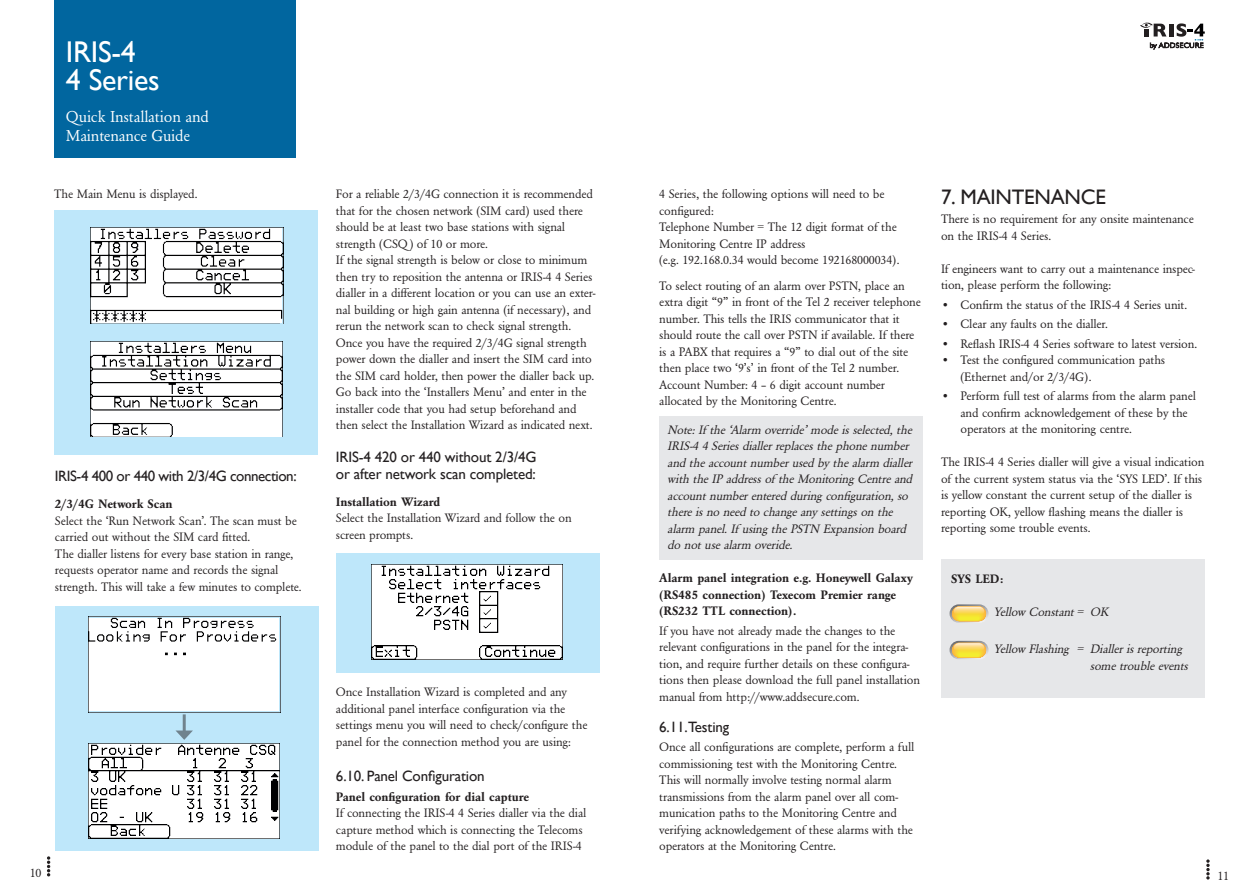
<style>
.page{position:relative;width:1259px;height:893px;background:#fff}
.page>*{position:absolute;margin:0;border:0;box-sizing:border-box;transform-origin:0 0}
.t1{font:30px/28.5px "Gill Sans";letter-spacing:-.01em;color:#fff}
.t2{font:21px "Gill Sans";letter-spacing:-.01em;color:#231f20}
.t3{font:16.5px/19.5px "Garamond URW";letter-spacing:-.01em;color:#fff}
.t4{font:15px/16.5px "Gill Sans";letter-spacing:-.01em;color:#231f20}
.t5{font:15px "Gill Sans";letter-spacing:-.03em;color:#231f20}
.t6{font:12.75px/16.5px "Garamond URW";letter-spacing:-.01em;color:#231f20}
.t7{font:italic 12.75px/16.5px "Garamond URW";letter-spacing:-.01em;color:#231f20}
.t8{font:700 12.75px/16.5px "Garamond URW";letter-spacing:-.01em;color:#231f20}
</style>
<div class="page">
<div style="left:54px;top:0;width:242px;height:157px;background:#01669f"></div>
<svg style="left:1206px;top:859px;width:3px;height:20px"></svg>
<svg style="left:47px;top:856px;width:3px;height:20px"></svg>
<svg style="left:1140px;top:23px;width:64px;height:26px"></svg>
<div style="left:54px;top:211px;width:264px;height:244px;background:#bee7fa"></div>
<div style="left:55px;top:606px;width:264px;height:244px;background:#bee7fa"></div>
<div style="left:336px;top:554px;width:264px;height:119px;background:#bee7fa"></div>
<div style="left:659px;top:416px;width:264px;height:144px;background:#e6e7e9"></div>
<img style="left:90px;top:228px;width:194px;height:96px">
<img style="left:90px;top:342px;width:192px;height:94px">
<img style="left:88px;top:617px;width:192px;height:96px">
<img style="left:89px;top:744px;width:190px;height:94px">
<hr style="left:183px;top:714px;width:3px;height:19px;background:#231f20">
<svg style="left:175px;top:730px;width:18px;height:10px"></svg>
<img style="left:372px;top:565px;width:190px;height:95px">
<div style="left:941px;top:559px;width:263px;height:138px;background:#e6e7e9"></div>
<svg style="left:949px;top:604px;width:39px;height:19px"></svg>
<div style="left:952px;top:606px;width:34px;height:15px;background:#fbb13f;border-radius:7px"></div>
<div style="left:952px;top:607px;width:34px;height:14px;background:#fbb33f;border-radius:7px"></div>
<div style="left:952px;top:607px;width:33px;height:14px;background:#fbb73f;border-radius:7px"></div>
<div style="left:952px;top:608px;width:33px;height:13px;background:#e8af4f;border-radius:7px"></div>
<div style="left:953px;top:608px;width:32px;height:13px;background:#fbbb3e;border-radius:6px"></div>
<div style="left:953px;top:609px;width:31px;height:12px;background:#fbc03d;border-radius:6px"></div>
<div style="left:954px;top:610px;width:30px;height:11px;background:#fbc43c;border-radius:6px"></div>
<div style="left:954px;top:611px;width:29px;height:10px;background:#fabc3b;border-radius:5px"></div>
<div style="left:955px;top:611px;width:28px;height:10px;background:#f9cc39;border-radius:5px"></div>
<div style="left:955px;top:612px;width:27px;height:9px;background:#f9d039;border-radius:4px"></div>
<div style="left:956px;top:613px;width:26px;height:7px;background:#f8d437;border-radius:4px"></div>
<div style="left:956px;top:614px;width:25px;height:6px;background:#f7d937;border-radius:3px"></div>
<div style="left:957px;top:614px;width:24px;height:6px;background:#f7dd35;border-radius:3px"></div>
<div style="left:957px;top:615px;width:23px;height:5px;background:#f6e234;border-radius:2px"></div>
<hr style="left:958px;top:616px;width:22px;height:4px;background:#f6e632;border-radius:2px">
<hr style="left:958px;top:617px;width:21px;height:3px;background:#f5ec30;border-radius:2px">
<svg style="left:953px;top:607px;width:31px;height:7px"></svg>
<svg style="left:949px;top:641px;width:39px;height:18px"></svg>
<div style="left:952px;top:643px;width:34px;height:15px;background:#fbb23f;border-radius:7px"></div>
<div style="left:952px;top:643px;width:34px;height:14px;background:#fbb33f;border-radius:7px"></div>
<div style="left:952px;top:643px;width:33px;height:14px;background:#f1b34a;border-radius:7px"></div>
<div style="left:952px;top:644px;width:33px;height:13px;background:#fbb83f;border-radius:7px"></div>
<div style="left:953px;top:644px;width:32px;height:13px;background:#fbbc45;border-radius:6px"></div>
<div style="left:953px;top:645px;width:32px;height:12px;background:#fbbb3e;border-radius:6px"></div>
<div style="left:953px;top:646px;width:31px;height:11px;background:#fbc03d;border-radius:6px"></div>
<div style="left:954px;top:646px;width:30px;height:11px;background:#fbc43c;border-radius:6px"></div>
<div style="left:954px;top:647px;width:29px;height:10px;background:#fac83b;border-radius:5px"></div>
<div style="left:955px;top:648px;width:28px;height:9px;background:#f9cc39;border-radius:5px"></div>
<div style="left:955px;top:649px;width:27px;height:8px;background:#f9d039;border-radius:4px"></div>
<div style="left:956px;top:649px;width:26px;height:8px;background:#f8d437;border-radius:4px"></div>
<div style="left:956px;top:650px;width:25px;height:7px;background:#f7d937;border-radius:3px"></div>
<div style="left:957px;top:651px;width:24px;height:6px;background:#f7dd35;border-radius:3px"></div>
<div style="left:957px;top:652px;width:23px;height:5px;background:#f6e234;border-radius:2px"></div>
<div style="left:958px;top:652px;width:22px;height:5px;background:#f6e632;border-radius:2px"></div>
<hr style="left:958px;top:653px;width:21px;height:3px;background:#f5ec30;border-radius:2px">
<svg style="left:953px;top:643px;width:31px;height:7px"></svg>
<h1 class="t1" style="left:66px;top:38px;width:95px">IRIS-4<br>4 Series</h1>
<p class="t3" style="left:66px;top:106px;width:144px">Quick Installation and<br>Maintenance Guide</p>
<p class="t6" style="left:30px;top:864px;width:13px">10</p>
<p class="t6" style="left:336px;top:186px;width:261px">For a reliable 2/3/4G connection it is recommended that for the chosen network (SIM card) used there should be at least two base stations with signal strength (CSQ ) of 10 or more.<br>If the signal strength is below or close to minimum then try to reposition the antenna or IRIS-4 4 Series dialler in a different location or you can use an exter&shy;nal building or high gain antenna (if necessary), and rerun the network scan to check signal strength.<br>Once you have the required 2/3/4G signal strength power down the dialler and insert the SIM card into the SIM card holder, then power the dialler back up.<br>Go back into the ‘Installers Menu’ and enter in the installer code that you had setup beforehand and then select the Installation Wizard as indicated next.</p>
<p class="t4" style="left:336px;top:449px;width:201px">IRIS-4 420 or 440 without 2/3/4G or after network scan completed:</p>
<p class="t8" style="left:336px;top:493px;width:106px">Installation Wizard</p>
<p class="t6" style="left:336px;top:510px;width:237px">Select the Installation Wizard and follow the on screen prompts.</p>
<p class="t6" style="left:659px;top:186px;width:242px">4 Series, the following options will need to be configured:<br>Telephone Number = The 12 digit format of the Monitoring Centre IP address<br>(e.g. 192.168.0.34 would become 192168000034).</p>
<p class="t6" style="left:659px;top:277px;width:263px">To select routing of an alarm over PSTN, place an extra digit “9” in front of the Tel 2 receiver telephone number. This tells the IRIS communicator that it should route the call over PSTN if available. If there is a PABX that requires a “9” to dial out of the site then place two ‘9’s’ in front of the Tel 2 number.<br>Account Number: 4 – 6 digit account number allocated by the Monitoring Centre.</p>
<p class="t7" style="left:668px;top:421px;width:246px">Note: If the ‘Alarm override’ mode is selected, the IRIS-4 4 Series dialler replaces the phone number and the account number used by the alarm dialler with the IP address of the Monitoring Centre and account number entered during configuration, so there is no need to change any settings on the alarm panel. If using the PSTN Expansion board do not use alarm overide.</p>
<p class="t8" style="left:659px;top:570px;width:255px">Alarm panel integration e.g. Honeywell Galaxy (RS485 connection) Texecom Premier range (RS232 TTL connection).</p>
<p class="t6" style="left:659px;top:622px;width:262px">If you have not already made the changes to the relevant configurations in the panel for the integra&shy;tion, and require further details on these configura&shy;tions then please download the full panel installation manual from http://www.addsecure.com.</p>
<p class="t4" style="left:659px;top:719px;width:72px">6.11.Testing</p>
<p class="t6" style="left:659px;top:739px;width:257px">Once all configurations are complete, perform a full commissioning test with the Monitoring Centre.<br>This will normally involve testing normal alarm transmissions from the alarm panel over all com&shy;munication paths to the Monitoring Centre and verifying acknowledgement of these alarms with the operators at the Monitoring Centre.</p>
<p class="t6" style="left:54px;top:186px;width:145px">The Main Menu is displayed.</p>
<h2 class="t2" style="left:941px;top:184px;width:166px">7. Maintenanc e</h2>
<p class="t6" style="left:941px;top:211px;width:254px">There is no requirement for any onsite maintenance on the IRIS-4 4 Series.</p>
<p class="t6" style="left:941px;top:260px;width:255px">If engineers want to carry out a maintenance inspec&shy;tion, please perform the following:</p>
<p class="t6" style="left:941px;top:296px;width:248px">• Confirm the status of the IRIS-4 4 Series unit.</p>
<p class="t6" style="left:941px;top:316px;width:168px">• Clear any faults on the dialler.</p>
<p class="t6" style="left:941px;top:335px;width:258px">• Reflash IRIS-4 4 Series software to latest version.</p>
<p class="t6" style="left:960px;top:352px;width:206px;text-indent:-19px">• Test the configured communication paths (Ethernet and/or 2/3/4G).</p>
<p class="t6" style="left:960px;top:388px;width:237px;text-indent:-19px">• Perform full test of alarms from the alarm panel and confirm acknowledgement of these by the operators at the monitoring centre.</p>
<p class="t6" style="left:941px;top:454px;width:265px">The IRIS-4 4 Series dialler will give a visual indication of the current system status via the ‘SYS LED’. If this is yellow constant the current setup of the dialler is reporting OK, yellow flashing means the dialler is reporting some trouble events.</p>
<p class="t8" style="left:951px;top:571px;width:54px">SYS LED:</p>
<p class="t7" style="left:995px;top:603px;width:115px">Yellow Constant = OK</p>
<p class="t7" style="left:1091px;top:641px;width:99px;text-indent:-96px">Yellow Flashing = Dialler is reporting some trouble events</p>
<p class="t5" style="left:55px;top:468px;width:243px">IRIS-4 400 or 440 with 2/3/4G connection:</p>
<p class="t8" style="left:55px;top:496px;width:119px">2/3/4G Network Scan</p>
<p class="t6" style="left:55px;top:512px;width:248px">Select the ‘Run Network Scan’. The scan must be carried out without the SIM card fitted.<br>The dialler listens for every base station in range, requests operator name and records the signal strength. This will take a few minutes to complete.</p>
<p class="t6" style="left:336px;top:684px;width:253px">Once Installation Wizard is completed and any additional panel interface configuration via the settings menu you will need to check/configure the panel for the connection method you are using:</p>
<p class="t4" style="left:336px;top:768px;width:150px">6.10. Panel Configuration</p>
<p class="t8" style="left:336px;top:788px;width:195px">Panel configuration for dial capture</p>
<p class="t6" style="left:336px;top:805px;width:252px">If connecting the IRIS-4 4 Series dialler via the dial capture method which is connecting the Telecoms module of the panel to the dial port of the IRIS-4</p>
<p class="t6" style="left:1217px;top:867px;width:13px">11</p>
</div>
